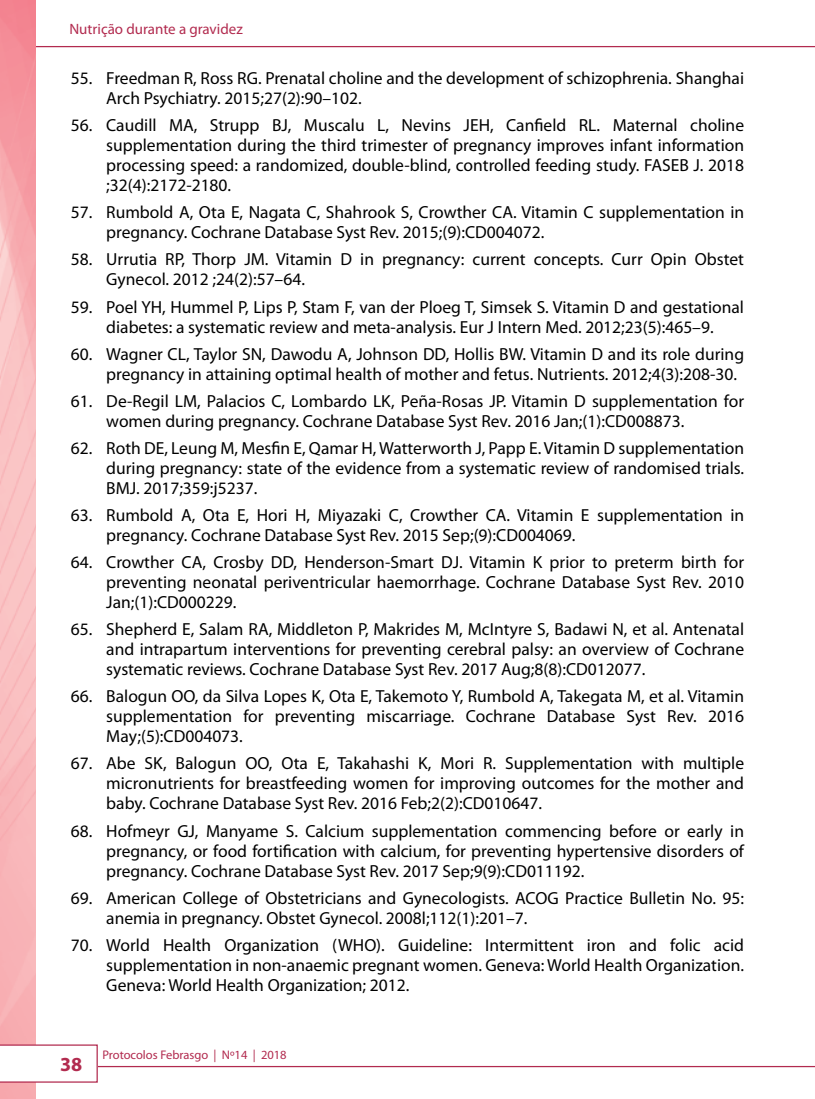
<style>
.page{position:relative;width:815px;height:1099px;background:#fff}
.page>*{position:absolute;margin:0;border:0;box-sizing:border-box;transform-origin:0 0}
.t1{font:700 20px "Myriad Pro";color:#b22b4f}
.t2{font:17.5px/20px "Myriad Pro";color:#000;text-align:justify}
.t3{font:15px "Myriad Pro";color:#b22b4f}
.t4{font:12.5px "Myriad Pro";color:#b22b4f}
</style>
<div class="page">
<hr style="left:0;top:1065px;width:815px;height:2px;background:#b22b4f">
<hr style="left:0;top:46px;width:815px;height:1px;background:#b22b4f">
<img style="left:0;top:0;width:35px;height:1098px">
<svg style="left:0;top:1044px;width:98px;height:38px"></svg>
<p class="t3" style="left:69px;top:19px;width:175px">Nutrição durante a gravidez</p>
<p class="t2" style="left:106px;top:68px;width:639px;text-indent:-35px">55. Freedman R, Ross RG. Prenatal choline and the development of schizophrenia. Shanghai<br>Arch Psychiatry. 2015;27(2):90–102.</p>
<p class="t2" style="left:106px;top:115px;width:639px;text-indent:-35px">56. Caudill MA, Strupp BJ, Muscalu L, Nevins JEH, Canfield RL. Maternal choline supplementation during the third trimester of pregnancy improves infant information processing speed: a randomized, double-blind, controlled feeding study. FASEB J. 2018 ;32(4):2172-2180.</p>
<p class="t2" style="left:106px;top:202px;width:639px;text-indent:-35px">57. Rumbold A, Ota E, Nagata C, Shahrook S, Crowther CA. Vitamin C supplementation in pregnancy. Cochrane Database Syst Rev. 2015;(9):CD004072.</p>
<p class="t2" style="left:106px;top:249px;width:639px;text-indent:-35px">58. Urrutia RP, Thorp JM. Vitamin D in pregnancy: current concepts. Curr Opin Obstet<br>Gynecol. 2012 ;24(2):57–64.</p>
<p class="t2" style="left:71px;top:296px;width:675px;text-align:center">59. Poel YH, Hummel P, Lips P, Stam F, van der Ploeg T, Simsek S. Vitamin D and gestational diabetes: a systematic review and meta-analysis. Eur J Intern Med. 2012;23(5):465–9.</p>
<p class="t2" style="left:106px;top:343px;width:639px;text-indent:-35px">60. Wagner CL, Taylor SN, Dawodu A, Johnson DD, Hollis BW. Vitamin D and its role during pregnancy in attaining optimal health of mother and fetus. Nutrients. 2012;4(3):208-30.</p>
<p class="t2" style="left:106px;top:390px;width:639px;text-indent:-35px">61. De-Regil LM, Palacios C, Lombardo LK, Peña-Rosas JP. Vitamin D supplementation for women during pregnancy. Cochrane Database Syst Rev. 2016 Jan;(1):CD008873.</p>
<p class="t2" style="left:106px;top:437px;width:639px;text-indent:-35px">62. Roth DE, Leung M, Mesfin E, Qamar H, Watterworth J, Papp E. Vitamin D supplementation during pregnancy: state of the evidence from a systematic review of randomised trials.<br>BMJ. 2017;359:j5237.</p>
<p class="t2" style="left:106px;top:505px;width:639px;text-indent:-35px">63. Rumbold A, Ota E, Hori H, Miyazaki C, Crowther CA. Vitamin E supplementation in pregnancy. Cochrane Database Syst Rev. 2015 Sep;(9):CD004069.</p>
<p class="t2" style="left:106px;top:552px;width:639px;text-indent:-35px">64. Crowther CA, Crosby DD, Henderson-Smart DJ. Vitamin K prior to preterm birth for preventing neonatal periventricular haemorrhage. Cochrane Database Syst Rev. 2010<br>Jan;(1):CD000229.</p>
<p class="t2" style="left:106px;top:619px;width:639px;text-indent:-35px">65. Shepherd E, Salam RA, Middleton P, Makrides M, McIntyre S, Badawi N, et al. Antenatal and intrapartum interventions for preventing cerebral palsy: an overview of Cochrane systematic reviews. Cochrane Database Syst Rev. 2017 Aug;8(8):CD012077.</p>
<p class="t2" style="left:106px;top:686px;width:639px;text-indent:-35px">66. Balogun OO, da Silva Lopes K, Ota E, Takemoto Y, Rumbold A, Takegata M, et al. Vitamin supplementation for preventing miscarriage. Cochrane Database Syst Rev. 2016<br>May;(5):CD004073.</p>
<p class="t2" style="left:106px;top:753px;width:639px;text-indent:-35px">67. Abe SK, Balogun OO, Ota E, Takahashi K, Mori R. Supplementation with multiple micronutrients for breastfeeding women for improving outcomes for the mother and baby. Cochrane Database Syst Rev. 2016 Feb;2(2):CD010647.</p>
<p class="t2" style="left:106px;top:820px;width:639px;text-indent:-35px">68. Hofmeyr GJ, Manyame S. Calcium supplementation commencing before or early in pregnancy, or food fortification with calcium, for preventing hypertensive disorders of pregnancy. Cochrane Database Syst Rev. 2017 Sep;9(9):CD011192.</p>
<p class="t2" style="left:106px;top:887px;width:639px;text-indent:-35px">69. American College of Obstetricians and Gynecologists. ACOG Practice Bulletin No. 95: anemia in pregnancy. Obstet Gynecol. 2008l;112(1):201–7.</p>
<p class="t2" style="left:106px;top:934px;width:639px;text-indent:-35px">70. World Health Organization (WHO). Guideline: Intermittent iron and folic acid supplementation in non-anaemic pregnant women. Geneva: World Health Organization.<br>Geneva: World Health Organization; 2012.</p>
<p class="t1" style="left:60px;top:1051px;width:24px">38</p>
<p class="t4" style="left:102px;top:1047px;width:186px">Protocolos Febrasgo | Nº14 | 2018</p>
</div>
